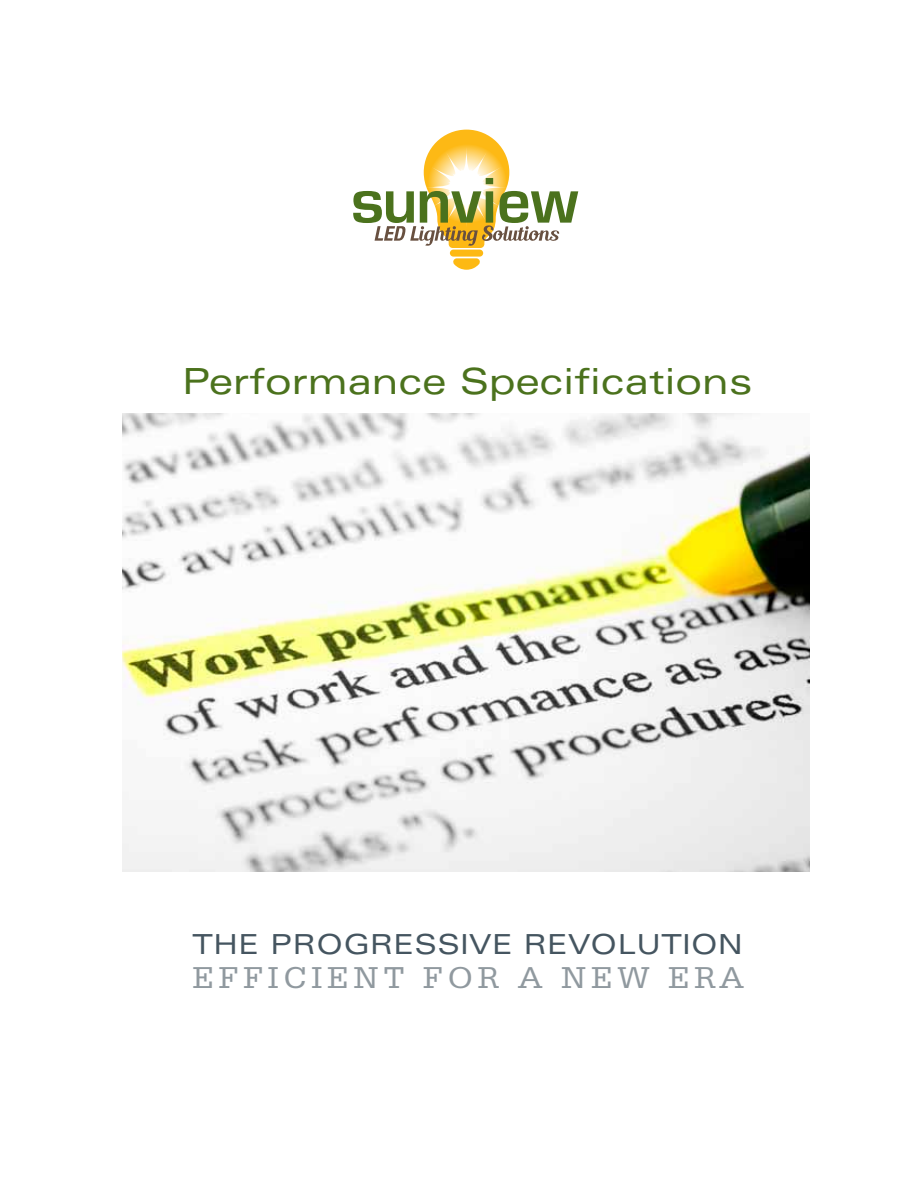
<style>
.page{position:relative;width:918px;height:1188px;background:#fff}
.page>*{position:absolute;margin:0;border:0;box-sizing:border-box;transform-origin:0 0}
.t1{font:expanded 36px "Univers";color:#4b721d}
.t2{font:29.1px "Glypha";letter-spacing:.145em;color:#90999f;scale:1.11 1}
.t3{font:expanded 27.6px "Univers";letter-spacing:.02em;color:#455560}
</style>
<div class="page">
<div style="left:450px;top:250px;width:33px;height:7px;background:#fdb913;border-radius:4px"></div>
<svg style="left:453px;top:258px;width:27px;height:12px"></svg>
<svg style="left:353px;top:130px;width:225px;height:118px"></svg>
<img style="left:122px;top:413px;width:687px;height:459px">
<p class="t1" style="left:182px;top:360px;width:572px">Performance Specifications</p>
<p class="t3" style="left:193px;top:928px;width:552px">The Progressive R evolution</p>
<p class="t2" style="left:193px;top:960px;width:499px">EFFICIENT FOR A NEW ERA</p>
</div>
